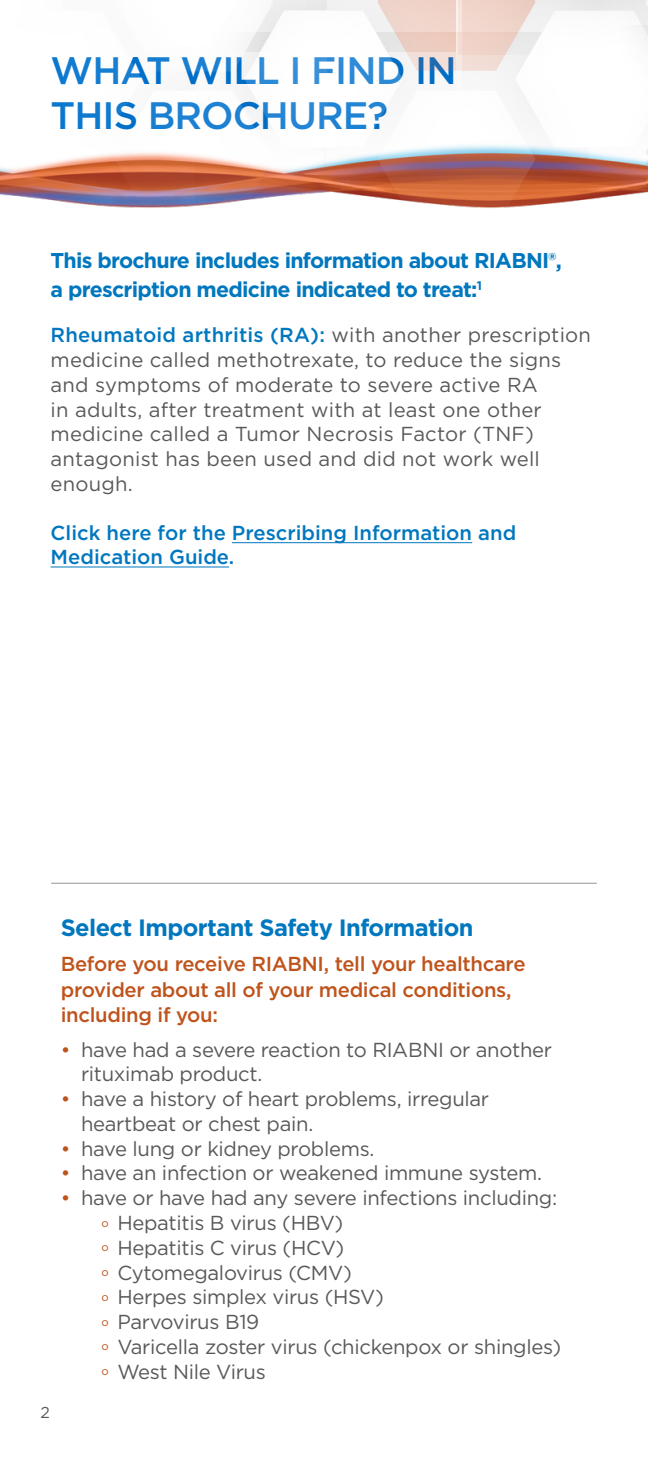
<style>
.page{position:relative;width:648px;height:1458px;background:#fff}
.page>*{position:absolute;margin:0;border:0;box-sizing:border-box;transform-origin:0 0}
.t1{font:500 38.25px/45px "Gotham";letter-spacing:-.025em;color:#0072ce}
.t2{font:700 23.62px "Gotham";letter-spacing:-.025em;color:#0077be}
.t3{font:700 21.38px/29.2px "Gotham";letter-spacing:-.035em;color:#0077be}
.t4{font:20.25px/24.8px "Gotham";letter-spacing:-.015em;color:#58595b}
.t5{font:20.25px/24.8px "Gotham";letter-spacing:.01em;color:#58595b}
.t6{font:500 20.25px/25.2px "Gotham";letter-spacing:-.015em;color:#bf531c}
.t7{font:500 20.25px/24.3px "Gotham";color:#0077be}
.t8{font:15.75px "Gotham";color:#58595b}
.s1{font-weight:500;color:#0077be}
.s2{color:#bf531c}
</style>
<div class="page">
<hr style="left:232px;top:542px;width:240px;height:1px;background:#0077be">
<hr style="left:51px;top:567px;width:178px;height:1px;background:#0077be">
<hr style="left:51px;top:883px;width:546px;height:1px;background:#939598">
<svg style="left:0;top:0;width:648px;height:208px"></svg>
<h1 class="t1" style="left:51px;top:48px;width:407px">WHAT WILL I FIND IN<br>THIS BROCHURE?</h1>
<p class="t3" style="left:51px;top:246px;width:513px">This brochure includes information about RIABNI®, a prescription medicine indicated to treat:<sup>1</sup></p>
<p class="t5" style="left:51px;top:322px;width:542px"><span class="s1">Rheumatoid arthritis (RA):</span> with another prescription medicine called methotrexate, to reduce the signs and symptoms of moderate to severe active RA<br>in adults, after treatment with at least one other medicine called a Tumor Necrosis Factor (TNF) antagonist has been used and did not work well enough.</p>
<p class="t7" style="left:51px;top:520px;width:467px">Click here for the Prescribing Information and<br>Medication Guide.</p>
<p class="t8" style="left:40px;top:1402px;width:11px">2</p>
<p class="t2" style="left:61px;top:912px;width:414px">Select Important Safety Information</p>
<p class="t6" style="left:61px;top:951px;width:466px">Before you receive RIABNI, tell your healthcare provider about all of your medical conditions, including if you:</p>
<p class="t4" style="left:81px;top:1037px;width:473px;text-indent:-20px"><span class="s2">•</span> have had a severe reaction to RIABNI or another rituximab product.</p>
<p class="t4" style="left:81px;top:1086px;width:410px;text-indent:-20px"><span class="s2">•</span> have a history of heart problems, irregular heartbeat or chest pain.</p>
<p class="t4" style="left:61px;top:1136px;width:315px"><span class="s2">•</span> have lung or kidney problems.</p>
<p class="t4" style="left:61px;top:1161px;width:483px"><span class="s2">•</span> have an infection or weakened immune system.</p>
<p class="t4" style="left:102px;top:1185px;width:461px;text-indent:-41px"><span class="s2">•</span> have or have had any severe infections including: <sup>o</sup> Hepatitis B virus (HBV)<br><sup>o</sup> Hepatitis C virus (HCV)<br><sup>o</sup> Cytomegalovirus (CMV)<br><sup>o</sup> Herpes simplex virus (HSV)<br><sup>o</sup> Parvovirus B19<br><sup>o</sup> Varicella zoster virus (chickenpox or shingles) <sup>o</sup> West Nile Virus</p>
</div>
